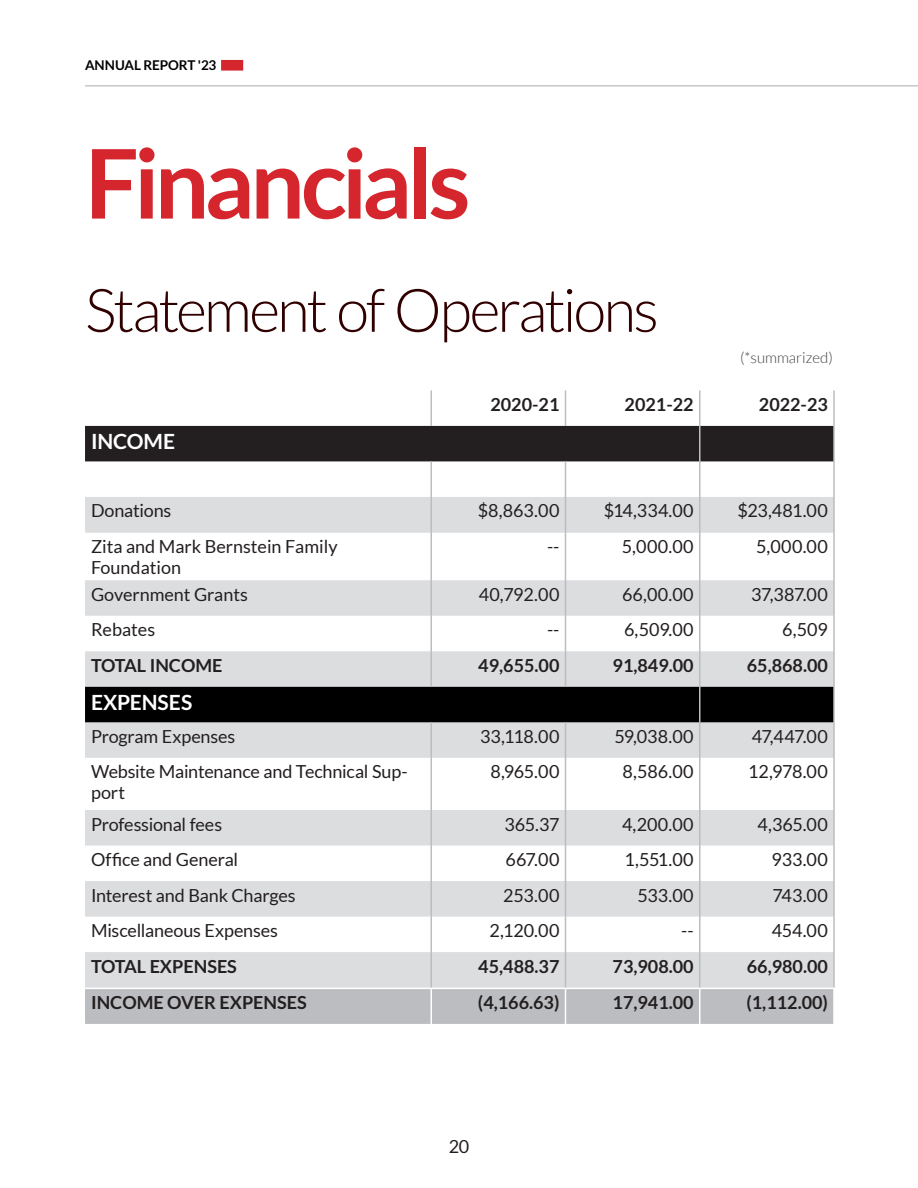
<style>
.page{position:relative;width:918px;height:1188px;background:#fff}
.page>*{position:absolute;margin:0;border:0;box-sizing:border-box;transform-origin:0 0}
.LEFT{font:700 96px "Lato";letter-spacing:-.05em;color:#d5262d}
.Title_7{font:300 60px "Lato";letter-spacing:-.05em;color:#300000}
.Sub_Title_1{font:700 21px "Lato";color:#fff}
._11_Content_black_Lato{font:18px/21px "Lato";letter-spacing:-.01em;color:#231f20}
.Body_Text_1_Right{font:700 18px "Lato";color:#231f20}
.Body_Text_1_Left{font:18px/21px "Lato";color:#231f20}
.Body_Text_1_Left-2{font:700 18px "Lato";color:#231f20}
.Sub_Title_1_Right{font:700 18px "Lato";color:#231f20}
.Caption_Right{font:300 15px "Lato";color:#3e3e3f}
.t1{font:700 13.5px "Lato";color:#000}
</style>
<div class="page">
<div style="left:221px;top:60px;width:22px;height:11px;background:#d5262d;border:3px solid #d5262d"></div>
<hr style="left:85px;top:85px;width:833px;height:2px;background:#c7c8ca">
<svg style="left:85px;top:390px;width:748px;height:107px"></svg>
<div style="left:85px;top:426px;width:748px;height:35px;background:#231f20"></div>
<svg style="left:85px;top:497px;width:748px;height:491px;fill:#dcdddf"></svg>
<div style="left:85px;top:687px;width:748px;height:35px;background:#000"></div>
<div style="left:85px;top:989px;width:748px;height:35px;background:#bcbdc0"></div>
<hr style="left:565px;top:390px;width:1px;height:36px;background:#bcbdc0">
<hr style="left:699px;top:390px;width:1px;height:36px;background:#bcbdc0">
<hr style="left:833px;top:390px;width:2px;height:36px;background:#bcbdc0">
<hr style="left:833px;top:426px;width:2px;height:35px;background:#bcbdc0">
<hr style="left:565px;top:461px;width:1px;height:36px;background:#bcbdc0">
<hr style="left:699px;top:461px;width:1px;height:36px;background:#bcbdc0">
<hr style="left:833px;top:461px;width:2px;height:36px;background:#bcbdc0">
<hr style="left:565px;top:497px;width:1px;height:36px;background:#bcbdc0">
<hr style="left:699px;top:497px;width:1px;height:36px;background:#bcbdc0">
<hr style="left:833px;top:497px;width:2px;height:36px;background:#bcbdc0">
<hr style="left:565px;top:533px;width:1px;height:47px;background:#bcbdc0">
<hr style="left:699px;top:533px;width:1px;height:47px;background:#bcbdc0">
<hr style="left:833px;top:533px;width:2px;height:47px;background:#bcbdc0">
<hr style="left:565px;top:580px;width:1px;height:36px;background:#bcbdc0">
<hr style="left:699px;top:580px;width:1px;height:36px;background:#bcbdc0">
<hr style="left:833px;top:580px;width:2px;height:36px;background:#bcbdc0">
<hr style="left:565px;top:616px;width:1px;height:35px;background:#bcbdc0">
<hr style="left:699px;top:616px;width:1px;height:35px;background:#bcbdc0">
<hr style="left:833px;top:616px;width:2px;height:35px;background:#bcbdc0">
<hr style="left:565px;top:651px;width:1px;height:36px;background:#bcbdc0">
<hr style="left:699px;top:651px;width:1px;height:36px;background:#bcbdc0">
<hr style="left:833px;top:651px;width:2px;height:36px;background:#bcbdc0">
<hr style="left:833px;top:687px;width:2px;height:35px;background:#bcbdc0">
<hr style="left:565px;top:722px;width:1px;height:36px;background:#bcbdc0">
<hr style="left:699px;top:722px;width:1px;height:36px;background:#bcbdc0">
<hr style="left:833px;top:722px;width:2px;height:36px;background:#bcbdc0">
<hr style="left:565px;top:758px;width:1px;height:52px;background:#bcbdc0">
<hr style="left:699px;top:758px;width:1px;height:52px;background:#bcbdc0">
<hr style="left:833px;top:758px;width:2px;height:52px;background:#bcbdc0">
<hr style="left:565px;top:810px;width:1px;height:36px;background:#bcbdc0">
<hr style="left:699px;top:810px;width:1px;height:36px;background:#bcbdc0">
<hr style="left:833px;top:810px;width:2px;height:36px;background:#bcbdc0">
<hr style="left:565px;top:846px;width:1px;height:35px;background:#bcbdc0">
<hr style="left:699px;top:846px;width:1px;height:35px;background:#bcbdc0">
<hr style="left:833px;top:846px;width:2px;height:35px;background:#bcbdc0">
<hr style="left:565px;top:881px;width:1px;height:36px;background:#bcbdc0">
<hr style="left:699px;top:881px;width:1px;height:36px;background:#bcbdc0">
<hr style="left:833px;top:881px;width:2px;height:36px;background:#bcbdc0">
<hr style="left:565px;top:917px;width:1px;height:35px;background:#bcbdc0">
<hr style="left:699px;top:917px;width:1px;height:35px;background:#bcbdc0">
<hr style="left:833px;top:917px;width:2px;height:35px;background:#bcbdc0">
<hr style="left:565px;top:952px;width:1px;height:36px;background:#bcbdc0">
<hr style="left:699px;top:952px;width:1px;height:36px;background:#bcbdc0">
<hr style="left:833px;top:952px;width:2px;height:36px;background:#bcbdc0">
<hr style="left:430px;top:390px;width:2px;height:36px;background:#bcbdc0">
<hr style="left:699px;top:426px;width:1px;height:35px;background:#bcbdc0">
<hr style="left:430px;top:461px;width:2px;height:36px;background:#bcbdc0">
<hr style="left:430px;top:497px;width:2px;height:36px;background:#bcbdc0">
<hr style="left:430px;top:533px;width:2px;height:47px;background:#bcbdc0">
<hr style="left:430px;top:580px;width:2px;height:36px;background:#bcbdc0">
<hr style="left:430px;top:616px;width:2px;height:35px;background:#bcbdc0">
<hr style="left:430px;top:651px;width:2px;height:36px;background:#bcbdc0">
<hr style="left:699px;top:687px;width:1px;height:35px;background:#bcbdc0">
<hr style="left:430px;top:722px;width:2px;height:36px;background:#bcbdc0">
<hr style="left:430px;top:758px;width:2px;height:52px;background:#bcbdc0">
<hr style="left:430px;top:810px;width:2px;height:36px;background:#bcbdc0">
<hr style="left:430px;top:846px;width:2px;height:35px;background:#bcbdc0">
<hr style="left:430px;top:881px;width:2px;height:36px;background:#bcbdc0">
<hr style="left:430px;top:917px;width:2px;height:35px;background:#bcbdc0">
<hr style="left:430px;top:952px;width:2px;height:36px;background:#bcbdc0">
<hr style="left:430px;top:989px;width:2px;height:35px;background:#fff">
<hr style="left:565px;top:989px;width:1px;height:35px;background:#fff">
<hr style="left:699px;top:989px;width:1px;height:35px;background:#fff">
<p class="t1" style="left:85px;top:57px;width:133px">ANNUAL REPORT '23</p>
<p class="LEFT" style="left:85px;top:129px;width:387px">Financials</p>
<p class="Title_7" style="left:85px;top:278px;width:575px">Statement of Operations</p>
<p class="Caption_Right" style="left:740px;top:350px;width:94px">(*summarized)</p>
<p class="Sub_Title_1" style="left:91px;top:429px;width:86px">INCOME</p>
<p class="Sub_Title_1_Right" style="left:490px;top:394px;width:71px">2020-21</p>
<p class="Sub_Title_1_Right" style="left:625px;top:394px;width:71px">2021-22</p>
<p class="Sub_Title_1_Right" style="left:759px;top:394px;width:71px">2022-23</p>
<p class="_11_Content_black_Lato" style="left:91px;top:500px;width:82px">Donations</p>
<p class="_11_Content_black_Lato" style="left:478px;top:500px;width:83px">$8,863.00</p>
<p class="_11_Content_black_Lato" style="left:604px;top:500px;width:91px">$14,334.00</p>
<p class="_11_Content_black_Lato" style="left:738px;top:500px;width:92px">$23,481.00</p>
<p class="Body_Text_1_Left" style="left:91px;top:536px;width:248px">Zita and Mark Bernstein Family<br>Foundation</p>
<p class="_11_Content_black_Lato" style="left:547px;top:536px;width:14px">--</p>
<p class="_11_Content_black_Lato" style="left:622px;top:536px;width:73px">5,000.00</p>
<p class="_11_Content_black_Lato" style="left:756px;top:536px;width:73px">5,000.00</p>
<p class="Body_Text_1_Left" style="left:91px;top:584px;width:158px">Government Grants</p>
<p class="_11_Content_black_Lato" style="left:479px;top:584px;width:82px">40,792.00</p>
<p class="_11_Content_black_Lato" style="left:622px;top:584px;width:73px">66,00.00</p>
<p class="_11_Content_black_Lato" style="left:751px;top:584px;width:78px">37,387.00</p>
<p class="Body_Text_1_Left" style="left:91px;top:619px;width:66px">Rebates</p>
<p class="_11_Content_black_Lato" style="left:547px;top:619px;width:14px">--</p>
<p class="_11_Content_black_Lato" style="left:624px;top:619px;width:71px">6,509.00</p>
<p class="_11_Content_black_Lato" style="left:782px;top:619px;width:47px">6,509</p>
<p class="Body_Text_1_Left-2" style="left:91px;top:655px;width:133px">TOTAL INCOME</p>
<p class="Body_Text_1_Right" style="left:478px;top:655px;width:83px">49,655.00</p>
<p class="Body_Text_1_Right" style="left:613px;top:655px;width:83px">91,849.00</p>
<p class="Body_Text_1_Right" style="left:747px;top:655px;width:83px">65,868.00</p>
<p class="Sub_Title_1" style="left:91px;top:690px;width:103px">EXPENSES</p>
<p class="_11_Content_black_Lato" style="left:91px;top:726px;width:146px">Program Expenses</p>
<p class="_11_Content_black_Lato" style="left:480px;top:726px;width:81px">33,118.00</p>
<p class="_11_Content_black_Lato" style="left:614px;top:726px;width:81px">59,038.00</p>
<p class="_11_Content_black_Lato" style="left:752px;top:726px;width:78px">47,447.00</p>
<p class="_11_Content_black_Lato" style="left:91px;top:761px;width:318px">Website Maintenance and Technical Sup&shy;port</p>
<p class="_11_Content_black_Lato" style="left:490px;top:761px;width:71px">8,965.00</p>
<p class="_11_Content_black_Lato" style="left:623px;top:761px;width:73px">8,586.00</p>
<p class="_11_Content_black_Lato" style="left:748px;top:761px;width:81px">12,978.00</p>
<p class="_11_Content_black_Lato" style="left:91px;top:813px;width:133px">Professional fees</p>
<p class="_11_Content_black_Lato" style="left:504px;top:813px;width:57px">365.37</p>
<p class="_11_Content_black_Lato" style="left:622px;top:813px;width:73px">4,200.00</p>
<p class="_11_Content_black_Lato" style="left:758px;top:813px;width:72px">4,365.00</p>
<p class="_11_Content_black_Lato" style="left:91px;top:849px;width:149px">Office and General</p>
<p class="_11_Content_black_Lato" style="left:506px;top:849px;width:55px">667.00</p>
<p class="_11_Content_black_Lato" style="left:625px;top:849px;width:71px">1,551.00</p>
<p class="_11_Content_black_Lato" style="left:772px;top:849px;width:58px">933.00</p>
<p class="_11_Content_black_Lato" style="left:91px;top:884px;width:206px">Interest and Bank Charges</p>
<p class="_11_Content_black_Lato" style="left:503px;top:884px;width:58px">253.00</p>
<p class="_11_Content_black_Lato" style="left:637px;top:884px;width:58px">533.00</p>
<p class="_11_Content_black_Lato" style="left:772px;top:884px;width:57px">743.00</p>
<p class="_11_Content_black_Lato" style="left:91px;top:920px;width:189px">Miscellaneous Expenses</p>
<p class="_11_Content_black_Lato" style="left:489px;top:920px;width:72px">2,120.00</p>
<p class="_11_Content_black_Lato" style="left:681px;top:920px;width:14px">--</p>
<p class="_11_Content_black_Lato" style="left:772px;top:920px;width:58px">454.00</p>
<p class="Body_Text_1_Left-2" style="left:91px;top:956px;width:147px">TOTAL EXPENSES</p>
<p class="Body_Text_1_Right" style="left:478px;top:956px;width:83px">45,488.37</p>
<p class="Body_Text_1_Right" style="left:613px;top:956px;width:83px">73,908.00</p>
<p class="Body_Text_1_Right" style="left:747px;top:956px;width:83px">66,980.00</p>
<p class="Body_Text_1_Left-2" style="left:91px;top:992px;width:217px">INCOME OVER EXPENSES</p>
<p class="Body_Text_1_Right" style="left:478px;top:992px;width:83px">(4,166.63)</p>
<p class="Body_Text_1_Right" style="left:613px;top:992px;width:83px">17,941.00</p>
<p class="Body_Text_1_Right" style="left:746px;top:992px;width:83px">(1,112.00)</p>
<p class="_11_Content_black_Lato" style="left:449px;top:1136px;width:22px">20</p>
</div>
